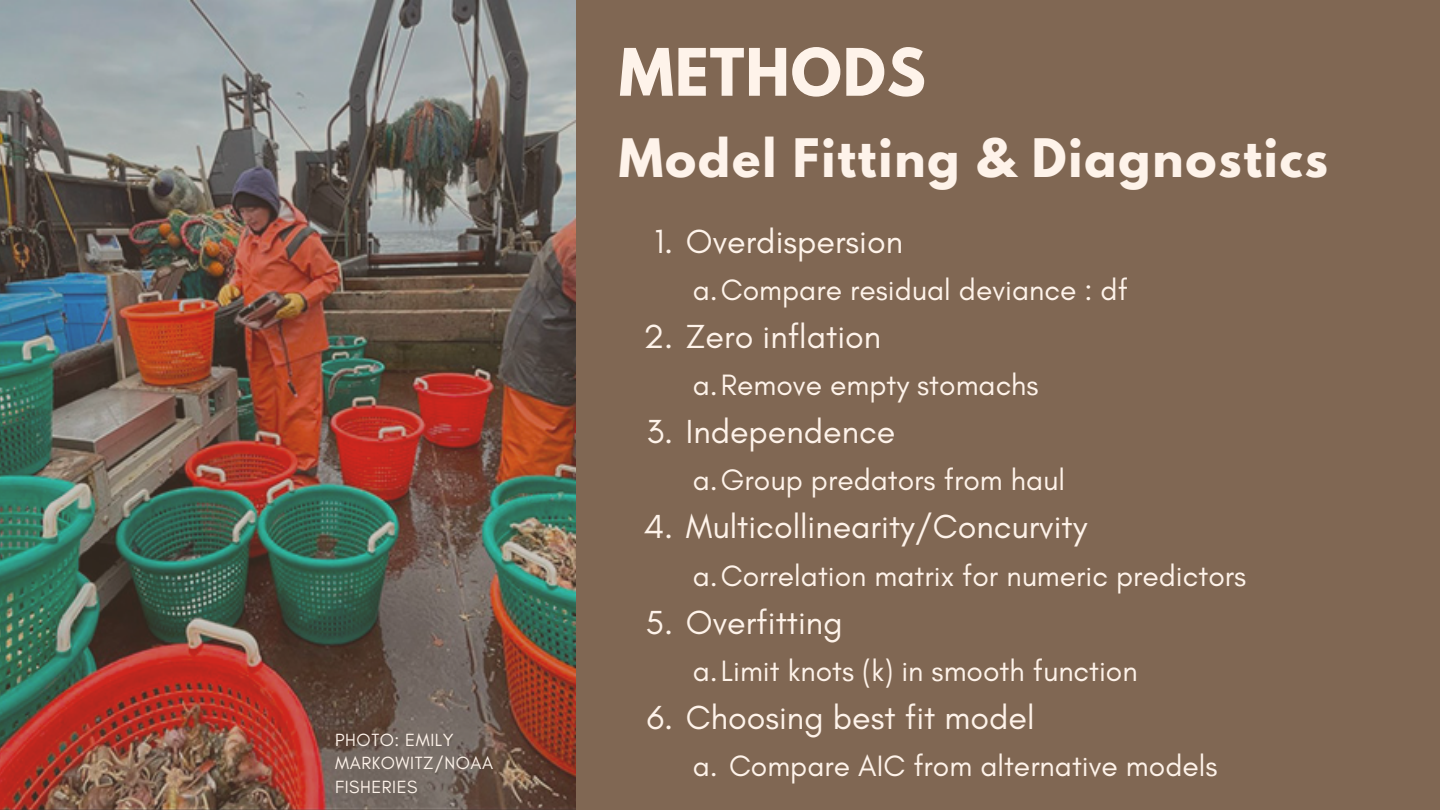
<style>
.page{position:relative;width:1440px;height:810px;background:#806753}
.page>*{position:absolute;margin:0;border:0;box-sizing:border-box;transform-origin:0 0}
.t1{font:700 58px "League Spartan";letter-spacing:.02em;color:#fef3ea}
.t2{font:700 47px "League Spartan";letter-spacing:.04em;color:#fef3ea}
.t3{font:34px "Glacial Indifference";color:#fef3ea}
.t4{font:30px "Glacial Indifference";color:#fef3ea}
.t5{font:18px/23.2px "Glacial Indifference";letter-spacing:.03em;color:#fef3ea}
</style>
<div class="page">
<img style="left:0;top:0;width:576px;height:810px">
<p class="t5" style="left:335px;top:728px;width:160px">PHOTO: EMILY<br>MARKOWITZ/NOAA<br>FISHERIES</p>
<h1 class="t1" style="left:619px;top:44px;width:308px">METHODS</h1>
<h2 class="t2" style="left:619px;top:135px;width:710px">Model Fitting &amp; Diagnostics</h2>
<p class="t3" style="left:655px;top:220px;width:250px">1. Overdispersion</p>
<p class="t4" style="left:693px;top:271px;width:437px">a.Compare residual deviance : df</p>
<p class="t3" style="left:643px;top:316px;width:239px">2. Zero inflation</p>
<p class="t4" style="left:693px;top:367px;width:347px">a.Remove empty stomachs</p>
<p class="t3" style="left:647px;top:411px;width:250px">3. Independence</p>
<p class="t4" style="left:693px;top:462px;width:374px">a.Group predators from haul</p>
<p class="t3" style="left:644px;top:506px;width:445px">4. Multicollinearity/Concurvity</p>
<p class="t4" style="left:693px;top:557px;width:555px">a.Correlation matrix for numeric predictors</p>
<p class="t3" style="left:646px;top:601px;width:199px">5. Overfitting</p>
<p class="t4" style="left:693px;top:652px;width:446px">a.Limit knots (k) in smooth function</p>
<p class="t3" style="left:647px;top:697px;width:389px">6. Choosing best fit model</p>
<p class="t4" style="left:693px;top:748px;width:526px">a. Compare AIC from alternative models</p>
</div>
